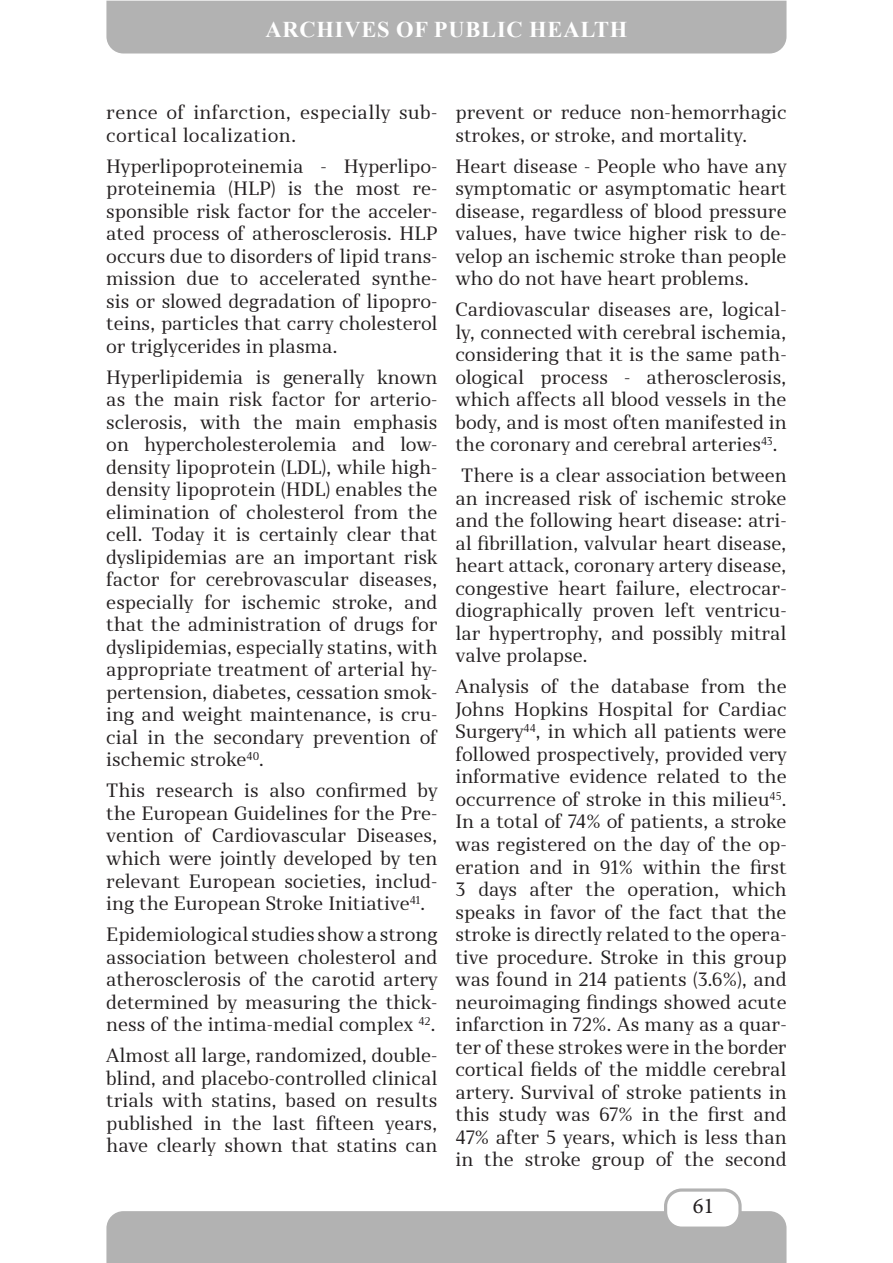
<style>
.page{position:relative;width:893px;height:1263px;background:#fff}
.page>*{position:absolute;margin:0;border:0;box-sizing:border-box;transform-origin:0 0}
.t1{font:700 22.5px "Times New Roman";letter-spacing:.035em;color:#fff}
.t2{font:22.5px "Minion Pro";color:#231f20}
.t3{font:18px/22.5px "Skola Serif";color:#231f20;text-align:justify}
.t4{font:18px/22.5px "Skola Serif";letter-spacing:.02em;color:#231f20}
</style>
<div class="page">
<div style="left:106px;top:1211px;width:680px;height:52px;background:#b2b2b2"></div>
<div style="left:666px;top:1190px;width:74px;height:38px;background:#fff;border-radius:16px"></div>
<div style="left:664px;top:1188px;width:78px;height:42px;border:3px solid #b2b2b2;border-radius:16px"></div>
<div style="left:106px;top:1px;width:680px;height:53px;background:#b2b2b2"></div>
<p class="t1" style="left:266px;top:13px;width:363px">ARCHIVES OF PUBLIC HEALTH</p>
<p class="t4" style="left:106px;top:101px;width:333px">rence of infarction, especially sub&shy;cortical localization.</p>
<p class="t3" style="left:106px;top:155px;width:333px">Hyperlipoproteinemia - Hyperlipo&shy;proteinemia (HLP) is the most re&shy;sponsible risk factor for the acceler&shy;ated process of atherosclerosis. HLP occurs due to disorders of lipid trans&shy;mission due to accelerated synthe&shy;sis or slowed degradation of lipopro&shy;teins, particles that carry cholesterol or triglycerides in plasma.</p>
<p class="t3" style="left:106px;top:366px;width:333px">Hyperlipidemia is generally known as the main risk factor for arterio&shy;sclerosis, with the main emphasis on hypercholesterolemia and low&shy;density lipoprotein (LDL), while high&shy;density lipoprotein (HDL) enables the elimination of cholesterol from the cell. Today it is certainly clear that dyslipidemias are an important risk factor for cerebrovascular diseases, especially for ischemic stroke, and that the administration of drugs for dyslipidemias, especially statins, with appropriate treatment of arterial hy&shy;pertension, diabetes, cessation smok&shy;ing and weight maintenance, is cru&shy;cial in the secondary prevention of ischemic stroke<sup>40</sup>.</p>
<p class="t3" style="left:106px;top:779px;width:333px">This research is also confirmed by the European Guidelines for the Pre&shy;vention of Cardiovascular Diseases, which were jointly developed by ten relevant European societies, includ&shy;ing the European Stroke Initiative<sup>41</sup>.</p>
<p class="t3" style="left:106px;top:923px;width:333px">Epidemiological studies show a strong association between cholesterol and atherosclerosis of the carotid artery determined by measuring the thick&shy;ness of the intima-medial complex <sup>42</sup>.</p>
<p class="t3" style="left:106px;top:1044px;width:333px">Almost all large, randomized, double&shy;blind, and placebo-controlled clinical trials with statins, based on results published in the last fifteen years, have clearly shown that statins can</p>
<p class="t3" style="left:455px;top:101px;width:333px">prevent or reduce non-hemorrhagic strokes, or stroke, and mortality.</p>
<p class="t3" style="left:455px;top:155px;width:333px">Heart disease - People who have any symptomatic or asymptomatic heart disease, regardless of blood pressure values, have twice higher risk to de&shy;velop an ischemic stroke than people who do not have heart problems.</p>
<p class="t3" style="left:455px;top:298px;width:333px">Cardiovascular diseases are, logical&shy;ly, connected with cerebral ischemia, considering that it is the same path&shy;ological process - atherosclerosis, which affects all blood vessels in the body, and is most often manifested in the coronary and cerebral arteries<sup>43</sup>.</p>
<p class="t3" style="left:455px;top:464px;width:333px;text-indent:6px">There is a clear association between an increased risk of ischemic stroke and the following heart disease: atri&shy;al fibrillation, valvular heart disease, heart attack, coronary artery disease, congestive heart failure, electrocar&shy;diographically proven left ventricu&shy;lar hypertrophy, and possibly mitral valve prolapse.</p>
<p class="t3" style="left:455px;top:675px;width:333px">Analysis of the database from the Johns Hopkins Hospital for Cardiac Surgery<sup>44</sup>, in which all patients were followed prospectively, provided very informative evidence related to the occurrence of stroke in this milieu<sup>45</sup>.<br>In a total of 74% of patients, a stroke was registered on the day of the op&shy;eration and in 91% within the first 3 days after the operation, which speaks in favor of the fact that the stroke is directly related to the opera&shy;tive procedure. Stroke in this group was found in 214 patients (3.6%), and neuroimaging findings showed acute infarction in 72%. As many as a quar&shy;ter of these strokes were in the border cortical fields of the middle cerebral artery. Survival of stroke patients in this study was 67% in the first and 47% after 5 years, which is less than in the stroke group of the second</p>
<p class="t2" style="left:693px;top:1191px;width:23px">61</p>
</div>
